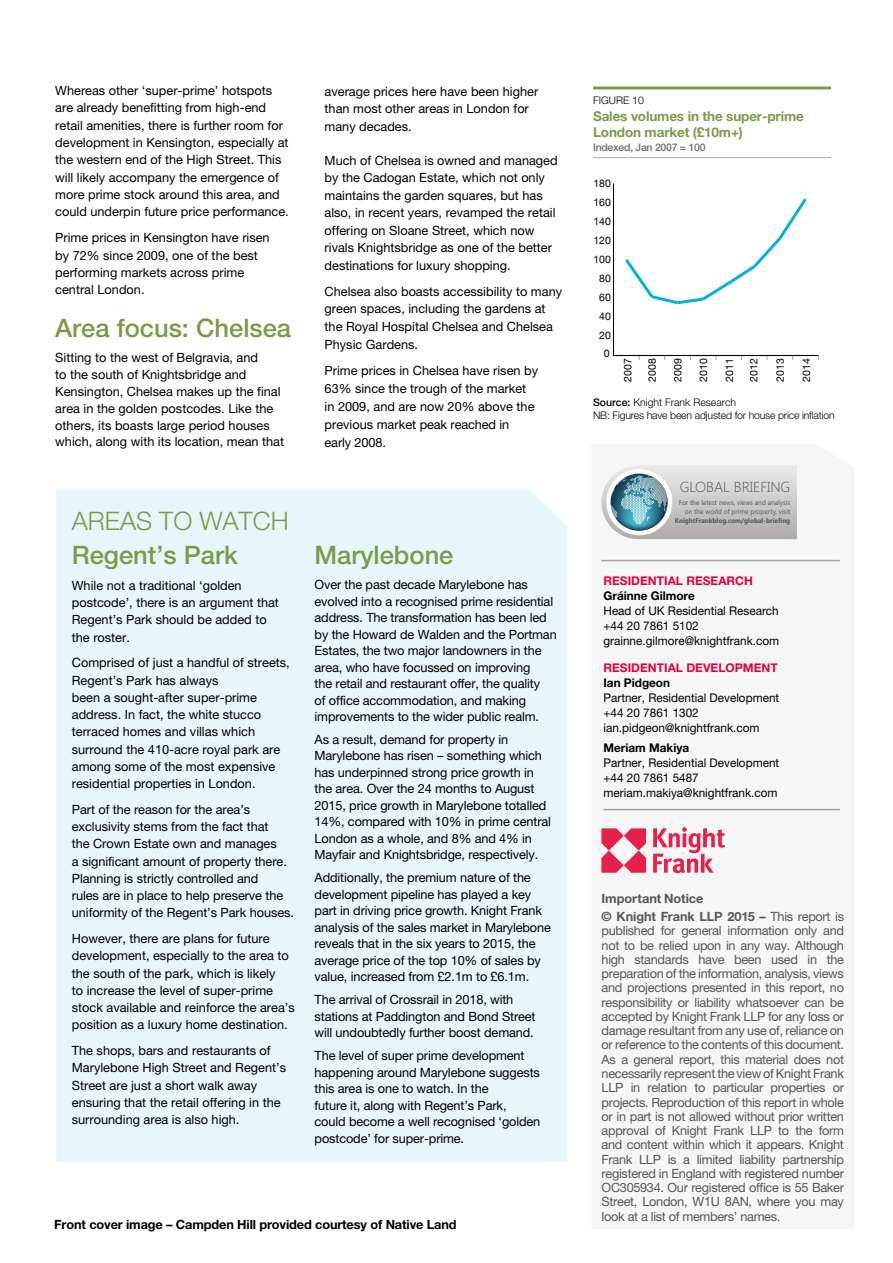
<style>
.page{position:relative;width:893px;height:1263px;background:#fff}
.page>*{position:absolute;margin:0;border:0;box-sizing:border-box;transform-origin:0 0}
.t1{font:500 25.5px "Helvetica Neue";color:#7a9c48}
.t2{font:300 25.5px "Helvetica Neue";color:#7a9c48}
.t3{font:300 14.55px "Segoe UI";color:#575557}
.t4{font:700 13.5px/16.5px "Helvetica Neue";letter-spacing:-.01em;color:#7a9c48}
.t5{font:12.75px/16.5px "Helvetica Neue";color:#000}
.t6{font:12.75px/14.2px "Helvetica Neue";letter-spacing:-.025em;color:#575756;text-align:justify}
.t7{font:700 12.75px "Helvetica Neue";letter-spacing:-.01em;color:#000}
.t8{font:700 12.75px/18.5px "Helvetica Neue";letter-spacing:-.005em;color:#575756}
.t9{font:12px/15px "Helvetica Neue";color:#000}
.t10{font:700 12px "Helvetica Neue";color:#e4003b}
.t11{font:700 12px "Helvetica Neue";color:#000}
.t12{font:300 10.5px/12.6px "Helvetica Neue";letter-spacing:-.02em;color:#000}
.t13{font:10.5px "Helvetica Neue";color:#000}
.t14{font:500 10.5px "Helvetica Neue";letter-spacing:-.025em;color:#706f6f}
.t15{font:300 10.5px "Helvetica Neue";color:#000}
.t16{font:6.9px/8.9px "Segoe UI";color:#575557;text-align:right;scale:.96 1}
.t17{font:700 6.9px "Segoe UI";color:#575557;scale:.94 1}
.s1{font-weight:500}
.s2{font-weight:400}
</style>
<div class="page">
<hr style="left:593px;top:86px;width:238px;height:3px;background:#7a9c48">
<hr style="left:593px;top:157px;width:238px;height:1px;background:#b0aaa7">
<div style="left:601px;top:465px;width:239px;height:409px;background:#f7f6f6"></div>
<hr style="left:601px;top:560px;width:239px;height:1px;background:#b0aaa7">
<img style="left:644px;top:465px;width:152px;height:74px">
<img style="left:601px;top:465px;width:74px;height:74px;border-radius:37px">
<div style="left:606px;top:469px;width:66px;height:66px;background:#fff;border-radius:50%"></div>
<svg style="left:610px;top:474px;width:58px;height:57px;background:#7da6b4"></svg>
<hr style="left:603px;top:809px;width:237px;height:1px;background:#b0aaa7">
<svg style="left:601px;top:828px;width:45px;height:45px"></svg>
<svg style="left:653px;top:827px;width:72px;height:46px"></svg>
<hr style="left:613px;top:183px;width:1px;height:172px;background:#000">
<svg style="left:625px;top:198px;width:182px;height:107px"></svg>
<hr style="left:613px;top:355px;width:205px;height:1px;background:#000">
<div style="left:56px;top:489px;width:511px;height:673px;background:#e8f5fb"></div>
<p class="t5" style="left:55px;top:82px;width:235px;line-height:17.4px">Whereas other ‘super-prime’ hotspots are already benefitting from high-end retail amenities, there is further room for development in Kensington, especially at the western end of the High Street. This will likely accompany the emergence of more prime stock around this area, and could underpin future price performance.</p>
<p class="t5" style="left:55px;top:229px;width:216px;line-height:17.4px">Prime prices in Kensington have risen by 72% since 2009, one of the best performing markets across prime central London.</p>
<h1 class="t1" style="left:55px;top:312px;width:237px">Area focus: Chelsea</h1>
<p class="t5" style="left:55px;top:349px;width:230px">Sitting to the west of Belgravia, and<br>to the south of Knightsbridge and Kensington, Chelsea makes up the final area in the golden postcodes. Like the others, its boasts large period houses which, along with its location, mean that</p>
<p class="t5" style="left:325px;top:82px;width:215px;line-height:17.4px">average prices here have been higher than most other areas in London for many decades.</p>
<p class="t5" style="left:325px;top:152px;width:235px;line-height:17.4px">Much of Chelsea is owned and managed by the Cadogan Estate, which not only maintains the garden squares, but has also, in recent years, revamped the retail offering on Sloane Street, which now rivals Knightsbridge as one of the better destinations for luxury shopping.</p>
<p class="t5" style="left:325px;top:282px;width:239px;line-height:17.5px">Chelsea also boasts accessibility to many green spaces, including the gardens at the Royal Hospital Chelsea and Chelsea Physic Gardens.</p>
<p class="t5" style="left:325px;top:361px;width:215px;line-height:17.9px">Prime prices in Chelsea have risen by<br>63% since the trough of the market in 2009, and are now 20% above the previous market peak reached in early 2008.</p>
<h1 class="t2" style="left:72px;top:505px;width:218px">AREAS TO WATCH</h1>
<h1 class="t1" style="left:72px;top:540px;width:167px">Regent’s Park</h1>
<p class="t5" style="left:72px;top:576px;width:209px;line-height:17.2px">While not a traditional ‘golden postcode’, there is an argument that<br>Regent’s Park should be added to the roster.</p>
<p class="t5" style="left:72px;top:654px;width:219px;line-height:17.2px">Comprised of just a handful of streets, Regent’s Park has always<br>been a sought-after super-prime address. In fact, the white stucco terraced homes and villas which surround the 410-acre royal park are among some of the most expensive residential properties in London.</p>
<p class="t5" style="left:72px;top:800px;width:224px;line-height:17.2px">Part of the reason for the area’s exclusivity stems from the fact that<br>the Crown Estate own and manages<br>a significant amount of property there.<br>Planning is strictly controlled and<br>rules are in place to help preserve the uniformity of the Regent’s Park houses.</p>
<p class="t5" style="left:72px;top:930px;width:224px;line-height:17.2px">However, there are plans for future development, especially to the area to the south of the park, which is likely<br>to increase the level of super-prime stock available and reinforce the area’s position as a luxury home destination.</p>
<p class="t5" style="left:72px;top:1042px;width:216px;line-height:17.2px">The shops, bars and restaurants of Marylebone High Street and Regent’s Street are just a short walk away ensuring that the retail offering in the surrounding area is also high.</p>
<h1 class="t1" style="left:315px;top:540px;width:140px">Marylebone</h1>
<p class="t5" style="left:315px;top:576px;width:244px">Over the past decade Marylebone has evolved into a recognised prime residential address. The transformation has been led by the Howard de Walden and the Portman Estates, the two major landowners in the area, who have focussed on improving<br>the retail and restaurant offer, the quality<br>of office accommodation, and making improvements to the wider public realm.</p>
<p class="t5" style="left:315px;top:731px;width:238px">As a result, demand for property in Marylebone has risen – something which has underpinned strong price growth in the area. Over the 24 months to August 2015, price growth in Marylebone totalled 14%, compared with 10% in prime central London as a whole, and 8% and 4% in Mayfair and Knightsbridge, respectively.</p>
<p class="t5" style="left:315px;top:869px;width:238px">Additionally, the premium nature of the development pipeline has played a key part in driving price growth. Knight Frank analysis of the sales market in Marylebone reveals that in the six years to 2015, the average price of the top 10% of sales by value, increased from £2.1m to £6.1m.</p>
<p class="t5" style="left:315px;top:991px;width:223px">The arrival of Crossrail in 2018, with stations at Paddington and Bond Street will undoubtedly further boost demand.</p>
<p class="t5" style="left:315px;top:1047px;width:227px">The level of super prime development happening around Marylebone suggests this area is one to watch. In the<br>future it, along with Regent’s Park, could become a well recognised ‘golden postcode’ for super-prime.</p>
<p class="t7" style="left:54px;top:1216px;width:404px">Front cover image – Campden Hill provided courtesy of Native Land</p>
<p class="t15" style="left:593px;top:94px;width:52px">FIGURE 10</p>
<p class="t4" style="left:593px;top:107px;width:212px">Sales volumes in the super-prime<br>London market (£10m+)</p>
<p class="t14" style="left:593px;top:141px;width:114px">Indexed, Jan 2007 = 100</p>
<p class="t13" style="left:593px;top:174px;width:19px">180</p>
<p class="t13" style="left:593px;top:193px;width:19px">160</p>
<p class="t13" style="left:593px;top:212px;width:19px">140</p>
<p class="t13" style="left:593px;top:231px;width:19px">120</p>
<p class="t13" style="left:593px;top:250px;width:19px">100</p>
<p class="t13" style="left:599px;top:269px;width:13px">80</p>
<p class="t13" style="left:599px;top:288px;width:13px">60</p>
<p class="t13" style="left:599px;top:308px;width:13px">40</p>
<p class="t13" style="left:599px;top:327px;width:13px">20</p>
<p class="t13" style="left:604px;top:344px;width:7px">0</p>
<p class="t13" style="left:619px;top:382px;width:25px;rotate:-90deg">2007</p>
<p class="t13" style="left:643px;top:382px;width:25px;rotate:-90deg">2008</p>
<p class="t13" style="left:669px;top:382px;width:25px;rotate:-90deg">2009</p>
<p class="t13" style="left:694px;top:382px;width:25px;rotate:-90deg">2010</p>
<p class="t13" style="left:720px;top:382px;width:25px;rotate:-90deg">2011</p>
<p class="t13" style="left:745px;top:382px;width:25px;rotate:-90deg">2012</p>
<p class="t13" style="left:771px;top:382px;width:25px;rotate:-90deg">2013</p>
<p class="t13" style="left:797px;top:382px;width:25px;rotate:-90deg">2014</p>
<p class="t12" style="left:593px;top:396px;width:243px"><span class="s1">Source:</span> Knight Frank Research<br>NB: Figures have been adjusted for house price inflation</p>
<p class="t3" style="left:680px;top:477px;width:112px">GLOBAL BRIEFING</p>
<p class="t16" style="left:679px;top:498px;width:118px">For the latest news, views and analysis on the world of prime property, visit</p>
<p class="t17" style="left:675px;top:515px;width:124px">KnightFrankblog.com/global-briefing</p>
<p class="t10" style="left:603px;top:573px;width:151px">RESIDENTIAL RESEARCH</p>
<p class="t11" style="left:603px;top:588px;width:93px">Gráinne Gilmore</p>
<p class="t9" style="left:603px;top:603px;width:177px">Head of UK Residential Research +44 20 7861 5102 grainne.gilmore@knightfrank.com</p>
<p class="t10" style="left:603px;top:661px;width:176px">RESIDENTIAL DEVELOPMENT</p>
<p class="t11" style="left:603px;top:676px;width:68px">Ian Pidgeon</p>
<p class="t9" style="left:603px;top:690px;width:177px">Partner, Residential Development +44 20 7861 1302 ian.pidgeon@knightfrank.com</p>
<p class="t11" style="left:603px;top:740px;width:87px">Meriam Makiya</p>
<p class="t9" style="left:603px;top:755px;width:177px">Partner, Residential Development +44 20 7861 5487 meriam.makiya@knightfrank.com</p>
<p class="t8" style="left:602px;top:889px;width:244px">Important Notice<br>© Knight Frank LLP 2015 – <span class="s2">This report is</span></p>
<p class="t6" style="left:602px;top:923px;width:244px">published for general information only and not to be relied upon in any way. Although high standards have been used in the preparation of the information, analysis, views and projections presented in this report, no responsibility or liability whatsoever can be accepted by Knight Frank LLP for any loss or damage resultant from any use of, reliance on or reference to the contents of this document.<br>As a general report, this material does not necessarily represent the view of Knight Frank LLP in relation to particular properties or projects. Reproduction of this report in whole or in part is not allowed without prior written approval of Knight Frank LLP to the form and content within which it appears. Knight Frank LLP is a limited liability partnership registered in England with registered number OC305934. Our registered office is 55 Baker Street, London, W1U 8AN, where you may look at a list of members’ names.</p>
</div>
